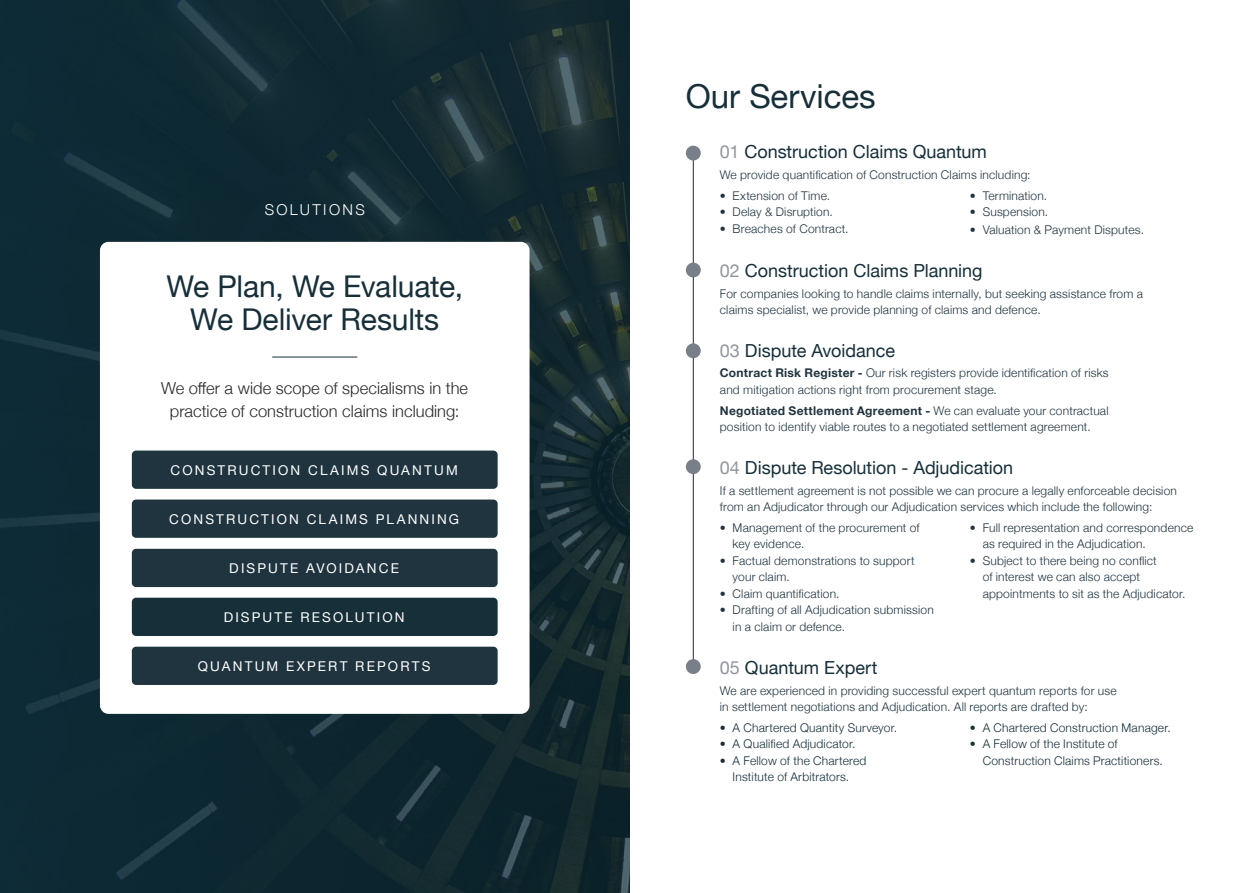
<style>
.page{position:relative;width:1259px;height:893px;background:#fff}
.page>*{position:absolute;margin:0;border:0;box-sizing:border-box;transform-origin:0 0}
.t1{font:33px "Helvetica Neue";letter-spacing:-.005em;color:#162f39}
.t2{font:30px/33px "Helvetica Neue";letter-spacing:-.005em;color:#162f39;text-align:center}
.t3{font:18px "Helvetica Neue";color:#162f39}
.t4{font:300 16.5px/22.5px "Helvetica Neue";letter-spacing:.005em;color:#282827;text-align:center}
.t5{font:300 15px "Helvetica Neue";letter-spacing:.155em;color:#fff}
.t6{font:13.5px "Helvetica Neue";letter-spacing:.16em;color:#fff}
.t7{font:300 12px/16.5px "Helvetica Neue";letter-spacing:.015em;color:#1f343f}
.t8{font:300 12px/16.5px "Helvetica Neue";letter-spacing:.015em;color:#162f39;text-align:center}
.s1{color:#91959e}
.s2{font-weight:700}
</style>
<div class="page">
<img style="left:0;top:0;width:629px;height:893px">
<div style="left:100px;top:242px;width:429px;height:472px;background:#fff;border-radius:9px"></div>
<hr style="left:272px;top:357px;width:85px;height:1px;background:#162f39">
<div style="left:132px;top:451px;width:365px;height:38px;background:#1f343f;border-radius:4px"></div>
<div style="left:132px;top:598px;width:365px;height:38px;background:#162f39;border-radius:4px"></div>
<div style="left:132px;top:500px;width:365px;height:38px;background:#1f343f;border-radius:4px"></div>
<div style="left:132px;top:647px;width:365px;height:38px;background:#1f343f;border-radius:4px"></div>
<div style="left:132px;top:549px;width:365px;height:38px;background:#1f343f;border-radius:4px"></div>
<hr style="left:693px;top:154px;width:1px;height:509px;background:#162f39">
<div style="left:686px;top:146px;width:15px;height:15px;background:#797f89;border-radius:50%"></div>
<div style="left:686px;top:263px;width:15px;height:14px;background:#797f89;border-radius:50%"></div>
<div style="left:686px;top:343px;width:15px;height:15px;background:#797f89;border-radius:50%"></div>
<div style="left:686px;top:459px;width:15px;height:15px;background:#797f89;border-radius:50%"></div>
<div style="left:686px;top:659px;width:15px;height:15px;background:#797f89;border-radius:50%"></div>
<p class="t5" style="left:265px;top:197px;width:102px">SOLUTIONS</p>
<h2 class="t2" style="left:166px;top:272px;width:298px">We Plan, We Evaluate,<br>We Deliver Results</h2>
<h3 class="t4" style="left:161px;top:376px;width:308px">We offer a wide scope of specialisms in the practice of construction claims including:</h3>
<p class="t6" style="left:170px;top:460px;width:289px">CONSTRUCTION CLAIMS QUANTUM</p>
<p class="t6" style="left:169px;top:509px;width:292px">CONSTRUCTION CLAIMS PLANNING</p>
<p class="t6" style="left:229px;top:558px;width:171px">DISPUTE AVOIDANCE</p>
<p class="t6" style="left:224px;top:607px;width:182px">DISPUTE RESOLUTION</p>
<p class="t6" style="left:198px;top:656px;width:234px">QUANTUM EXPERT REPORTS</p>
<h1 class="t1" style="left:686px;top:72px;width:191px">Our Services</h1>
<h3 class="t3" style="left:720px;top:139px;width:269px"><span class="s1">01</span> Construction Claims Quantum</h3>
<p class="t7" style="left:720px;top:165px;width:312px">We provide quantification of Construction Claims including:</p>
<p class="t7" style="left:720px;top:186px;width:112px">• Extension of Time.</p>
<p class="t7" style="left:720px;top:203px;width:114px">• Delay &amp; Disruption.</p>
<p class="t7" style="left:720px;top:219px;width:130px">• Breaches of Contract.</p>
<p class="t7" style="left:970px;top:186px;width:79px">• Termination.</p>
<p class="t7" style="left:970px;top:203px;width:80px">• Suspension.</p>
<p class="t7" style="left:970px;top:221px;width:176px">• Valuation &amp; Payment Disputes.</p>
<h3 class="t3" style="left:720px;top:258px;width:264px"><span class="s1">02</span> Construction Claims Planning</h3>
<p class="t7" style="left:720px;top:284px;width:424px">For companies looking to handle claims internally, but seeking assistance from a claims specialist, we provide planning of claims and defence.</p>
<h3 class="t3" style="left:720px;top:337px;width:177px"><span class="s1">03</span> Dispute Avoidance</h3>
<p class="t7" style="left:720px;top:364px;width:390px"><span class="s2">Contract Risk Register -</span> Our risk registers provide identification of risks and mitigation actions right from procurement stage.</p>
<p class="t7" style="left:720px;top:401px;width:390px"><span class="s2">Negotiated Settlement Agreement -</span> We can evaluate your contractual position to identify viable routes to a negotiated settlement agreement.</p>
<h3 class="t3" style="left:720px;top:454px;width:295px"><span class="s1">04</span> Dispute Resolution - Adjudication</h3>
<p class="t7" style="left:720px;top:481px;width:459px">If a settlement agreement is not possible we can procure a legally enforceable decision from an Adjudicator through our Adjudication services which include the following:</p>
<p class="t7" style="left:732px;top:518px;width:188px;text-indent:-13px">• Management of the procurement of key evidence.</p>
<p class="t7" style="left:732px;top:551px;width:183px;text-indent:-13px">• Factual demonstrations to support your claim.</p>
<p class="t7" style="left:720px;top:584px;width:121px">• Claim quantification.</p>
<p class="t7" style="left:732px;top:601px;width:203px;text-indent:-13px">• Drafting of all Adjudication submission in a claim or defence.</p>
<p class="t7" style="left:982px;top:518px;width:212px;text-indent:-13px">• Full representation and correspondence as required in the Adjudication.</p>
<p class="t7" style="left:982px;top:551px;width:204px;text-indent:-13px">• Subject to there being no conflict<br>of interest we can also accept appointments to sit as the Adjudicator.</p>
<h3 class="t3" style="left:720px;top:654px;width:159px"><span class="s1">05</span> Quantum Expert</h3>
<p class="t7" style="left:720px;top:681px;width:398px">We are experienced in providing successful expert quantum reports for use in settlement negotiations and Adjudication. All reports are drafted by:</p>
<p class="t8" style="left:720px;top:718px;width:179px">• A Chartered Quantity Surveyor.</p>
<p class="t8" style="left:720px;top:735px;width:137px">• A Qualified Adjudicator.</p>
<p class="t8" style="left:720px;top:751px;width:148px">• A Fellow of the Chartered<br>Institute of Arbitrators.</p>
<p class="t8" style="left:970px;top:718px;width:202px">• A Chartered Construction Manager.</p>
<p class="t8" style="left:982px;top:735px;width:182px;text-align:left;text-indent:-13px">• A Fellow of the Institute of<br>Construction Claims Practitioners.</p>
</div>
